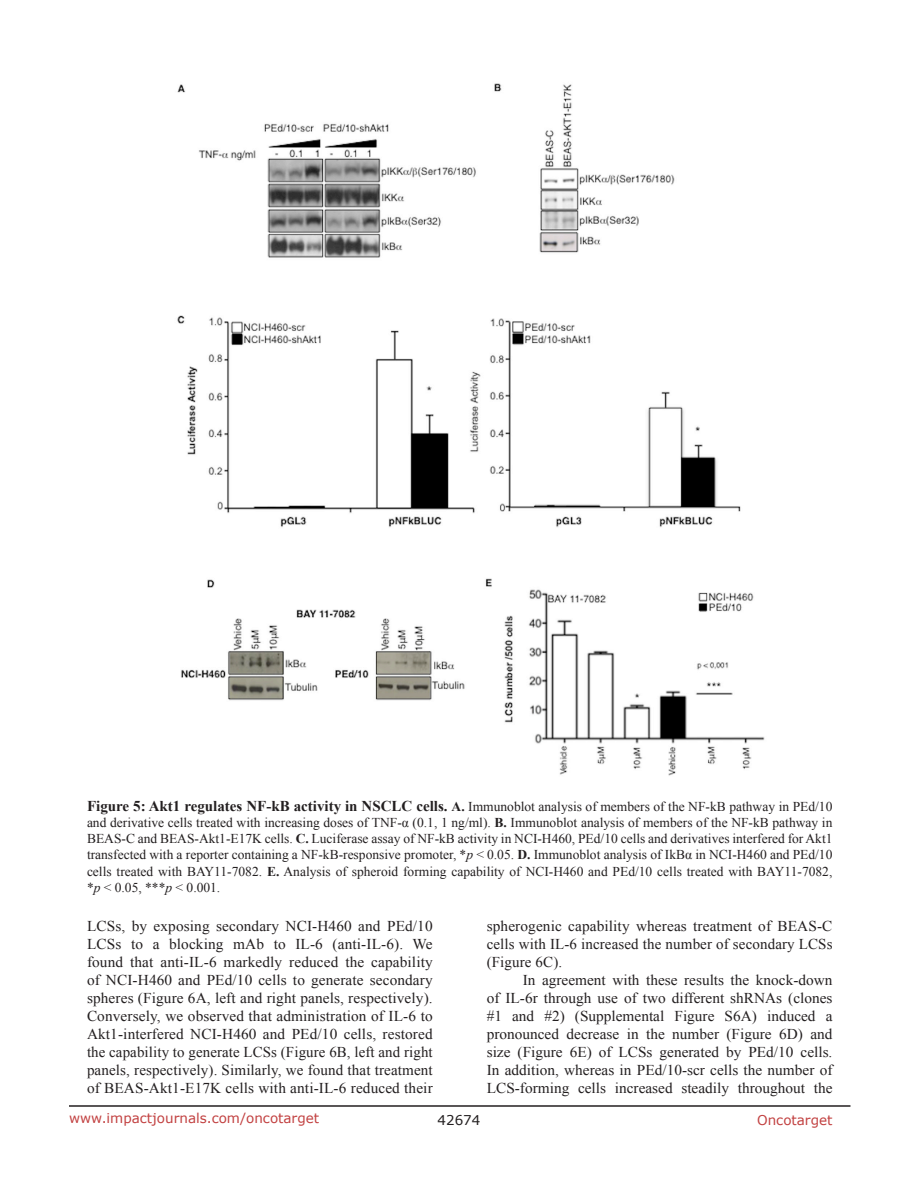
<style>
.page{position:relative;width:918px;height:1188px;background:#fff}
.page>*{position:absolute;margin:0;border:0;box-sizing:border-box;transform-origin:0 0}
.BodyText{font:15px/18px "Times New Roman";letter-spacing:.01em;color:#231f20;text-align:justify}
.FigureText{font:13.5px/16.2px "Times New Roman";color:#231f20;text-align:justify}
.t1{font:13.5px "Verdana";color:#c24141}
.t2{font:13.5px "Verdana";color:#231f20}
.s1{font-weight:700;font-size:15px}
.s2{font-weight:700}
.s3{font-style:italic}
</style>
<div class="page">
<hr style="left:69px;top:1105px;width:781px;height:2px;background:#231f20">
<img style="left:177px;top:83px;width:588px;height:693px">
<p class="FigureText" style="left:87px;top:798px;width:747px"><span class="s1">Figure 5: Akt1 regulates NF-kB activity in NSCLC cells.</span> <span class="s2">A.</span> Immunoblot analysis of members of the NF-kB pathway in PEd/10 and derivative cells treated with increasing doses of TNF-α (0.1, 1 ng/ml). <span class="s2">B.</span> Immunoblot analysis of members of the NF-kB pathway in BEAS-C and BEAS-Akt1-E17K cells. <span class="s2">C.</span> Luciferase assay of NF-kB activity in NCI-H460, PEd/10 cells and derivatives interfered for Akt1 transfected with a reporter containing a NF-kB-responsive promoter, *<span class="s3">p</span> &lt; 0.05. <span class="s2">D.</span> Immunoblot analysis of IkBα in NCI-H460 and PEd/10 cells treated with BAY11-7082. <span class="s2">E.</span> Analysis of spheroid forming capability of NCI-H460 and PEd/10 cells treated with BAY11-7082, *<span class="s3">p</span> &lt; 0.05, ***<span class="s3">p</span> &lt; 0.001.</p>
<p class="BodyText" style="left:87px;top:916px;width:347px">LCSs, by exposing secondary NCI-H460 and PEd/10<br>LCSs to a blocking mAb to IL-6 (anti-IL-6). We found that anti-IL-6 markedly reduced the capability of NCI-H460 and PEd/10 cells to generate secondary spheres (Figure 6A, left and right panels, respectively).<br>Conversely, we observed that administration of IL-6 to Akt1-interfered NCI-H460 and PEd/10 cells, restored the capability to generate LCSs (Figure 6B, left and right panels, respectively). Similarly, we found that treatment of BEAS-Akt1-E17K cells with anti-IL-6 reduced their</p>
<p class="BodyText" style="left:487px;top:916px;width:347px">spherogenic capability whereas treatment of BEAS-C cells with IL-6 increased the number of secondary LCSs (Figure 6C).</p>
<p class="BodyText" style="left:487px;top:970px;width:347px;text-indent:36px">In agreement with these results the knock-down of IL-6r through use of two different shRNAs (clones #1 and #2) (Supplemental Figure S6A) induced a pronounced decrease in the number (Figure 6D) and size (Figure 6E) of LCSs generated by PEd/10 cells.<br>In addition, whereas in PEd/10-scr cells the number of LCS-forming cells increased steadily throughout the</p>
<p class="t1" style="left:69px;top:1109px;width:252px">www.impactjournals.com/oncotarget</p>
<p class="t2" style="left:438px;top:1111px;width:44px">42674</p>
<p class="t1" style="left:757px;top:1111px;width:77px">Oncotarget</p>
</div>
